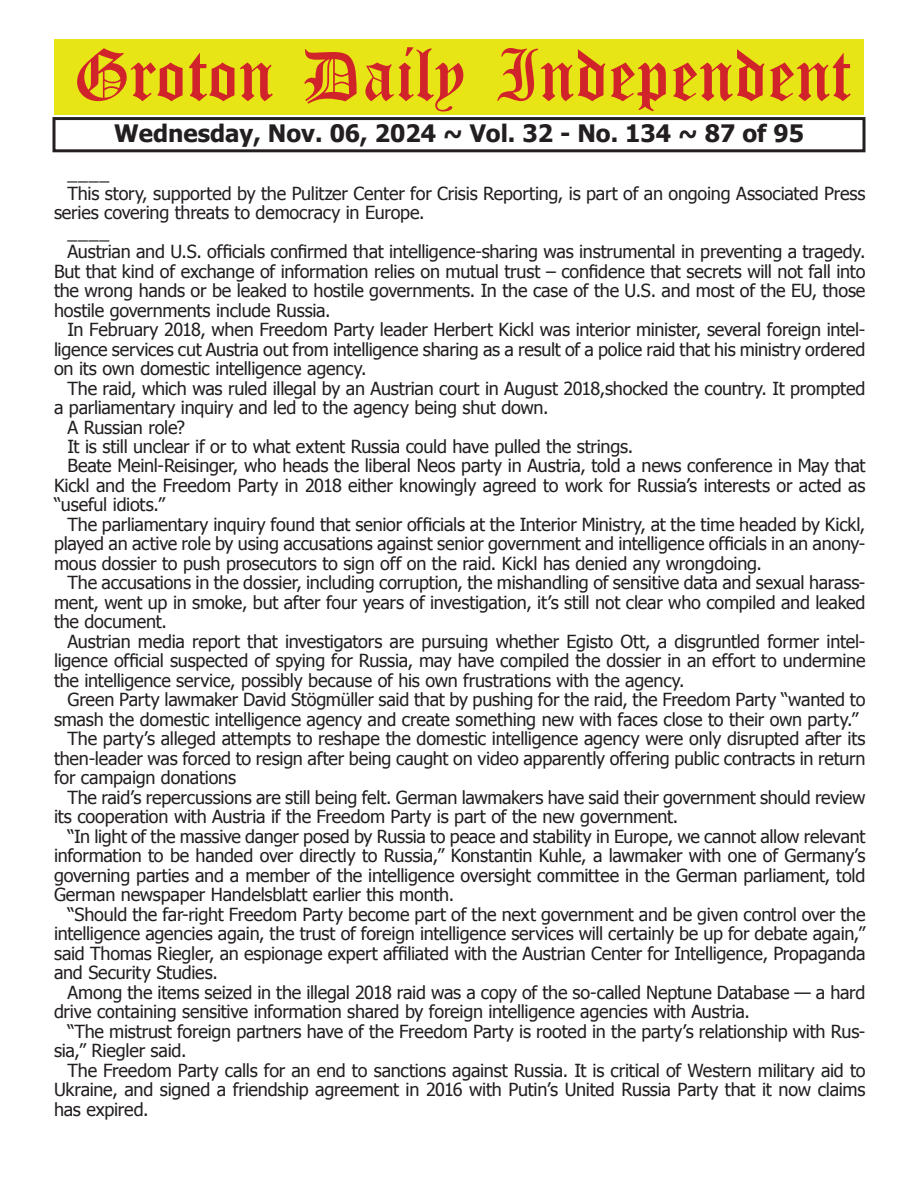
<style>
.page{position:relative;width:918px;height:1188px;background:#fff}
.page>*{position:absolute;margin:0;border:0;box-sizing:border-box;transform-origin:0 0}
.t1{font:54px "Old English Five";color:#d1232a}
.t2{font:700 24px "Tahoma";color:#231f20}
.t3{font:18px "Tahoma";letter-spacing:-.015em;color:#231f20}
</style>
<div class="page">
<div style="left:52px;top:117px;width:814px;height:35px;border:3px solid #231f20"></div>
<div style="left:54px;top:40px;width:810px;height:75px;background:#e7e515"></div>
<h1 class="t1" style="left:73px;top:50px;width:779px">Groton Daily Independent</h1>
<h2 class="t2" style="left:114px;top:116px;width:691px">Wednesday, Nov. 06, 2024 ~ Vol. 32 - No. 134 ~ 87 of 95</h2>
<p class="t3" style="left:68px;top:161px;width:43px">____</p>
<p class="t3" style="left:68px;top:181px;width:800px">This story, supported by the Pulitzer Center for Crisis Reporting, is part of an ongoing Associated Press</p>
<p class="t3" style="left:54px;top:200px;width:372px">series covering threats to democracy in Europe.</p>
<p class="t3" style="left:68px;top:220px;width:43px">____</p>
<p class="t3" style="left:68px;top:239px;width:799px">Austrian and U.S. officials confirmed that intelligence-sharing was instrumental in preventing a tragedy.</p>
<p class="t3" style="left:54px;top:259px;width:813px">But that kind of exchange of information relies on mutual trust – confidence that secrets will not fall into</p>
<p class="t3" style="left:54px;top:278px;width:813px">the wrong hands or be leaked to hostile governments. In the case of the U.S. and most of the EU, those</p>
<p class="t3" style="left:54px;top:298px;width:278px">hostile governments include Russia.</p>
<p class="t3" style="left:68px;top:317px;width:799px">In February 2018, when Freedom Party leader Herbert Kickl was interior minister, several foreign intel-</p>
<p class="t3" style="left:54px;top:337px;width:813px">ligence services cut Austria out from intelligence sharing as a result of a police raid that his ministry ordered</p>
<p class="t3" style="left:54px;top:356px;width:314px">on its own domestic intelligence agency.</p>
<p class="t3" style="left:68px;top:376px;width:800px">The raid, which was ruled illegal by an Austrian court in August 2018,shocked the country. It prompted</p>
<p class="t3" style="left:54px;top:395px;width:496px">a parliamentary inquiry and led to the agency being shut down.</p>
<p class="t3" style="left:68px;top:415px;width:119px">A Russian role?</p>
<p class="t3" style="left:68px;top:434px;width:567px">It is still unclear if or to what extent Russia could have pulled the strings.</p>
<p class="t3" style="left:68px;top:454px;width:799px">Beate Meinl-Reisinger, who heads the liberal Neos party in Austria, told a news conference in May that</p>
<p class="t3" style="left:54px;top:473px;width:813px">Kickl and the Freedom Party in 2018 either knowingly agreed to work for Russia’s interests or acted as</p>
<p class="t3" style="left:54px;top:493px;width:112px">“useful idiots.”</p>
<p class="t3" style="left:68px;top:512px;width:799px">The parliamentary inquiry found that senior officials at the Interior Ministry, at the time headed by Kickl,</p>
<p class="t3" style="left:54px;top:532px;width:813px">played an active role by using accusations against senior government and intelligence officials in an anony-</p>
<p class="t3" style="left:54px;top:551px;width:710px">mous dossier to push prosecutors to sign off on the raid. Kickl has denied any wrongdoing.</p>
<p class="t3" style="left:68px;top:571px;width:799px">The accusations in the dossier, including corruption, the mishandling of sensitive data and sexual harass-</p>
<p class="t3" style="left:54px;top:590px;width:813px">ment, went up in smoke, but after four years of investigation, it’s still not clear who compiled and leaked</p>
<p class="t3" style="left:54px;top:610px;width:115px">the document.</p>
<p class="t3" style="left:68px;top:629px;width:799px">Austrian media report that investigators are pursuing whether Egisto Ott, a disgruntled former intel-</p>
<p class="t3" style="left:54px;top:649px;width:813px">ligence official suspected of spying for Russia, may have compiled the dossier in an effort to undermine</p>
<p class="t3" style="left:54px;top:668px;width:632px">the intelligence service, possibly because of his own frustrations with the agency.</p>
<p class="t3" style="left:68px;top:688px;width:800px">Green Party lawmaker David Stögmüller said that by pushing for the raid, the Freedom Party “wanted to</p>
<p class="t3" style="left:54px;top:707px;width:806px">smash the domestic intelligence agency and create something new with faces close to their own party.”</p>
<p class="t3" style="left:68px;top:727px;width:800px">The party’s alleged attempts to reshape the domestic intelligence agency were only disrupted after its</p>
<p class="t3" style="left:54px;top:746px;width:813px">then-leader was forced to resign after being caught on video apparently offering public contracts in return</p>
<p class="t3" style="left:54px;top:766px;width:184px">for campaign donations</p>
<p class="t3" style="left:68px;top:785px;width:799px">The raid’s repercussions are still being felt. German lawmakers have said their government should review</p>
<p class="t3" style="left:54px;top:805px;width:626px">its cooperation with Austria if the Freedom Party is part of the new government.</p>
<p class="t3" style="left:68px;top:824px;width:800px">“In light of the massive danger posed by Russia to peace and stability in Europe, we cannot allow relevant</p>
<p class="t3" style="left:54px;top:844px;width:813px">information to be handed over directly to Russia,” Konstantin Kuhle, a lawmaker with one of Germany’s</p>
<p class="t3" style="left:54px;top:863px;width:813px">governing parties and a member of the intelligence oversight committee in the German parliament, told</p>
<p class="t3" style="left:54px;top:883px;width:402px">German newspaper Handelsblatt earlier this month.</p>
<p class="t3" style="left:68px;top:902px;width:800px">“Should the far-right Freedom Party become part of the next government and be given control over the</p>
<p class="t3" style="left:54px;top:922px;width:813px">intelligence agencies again, the trust of foreign intelligence services will certainly be up for debate again,”</p>
<p class="t3" style="left:54px;top:941px;width:813px">said Thomas Riegler, an espionage expert affiliated with the Austrian Center for Intelligence, Propaganda</p>
<p class="t3" style="left:54px;top:961px;width:165px">and Security Studies.</p>
<p class="t3" style="left:68px;top:980px;width:800px">Among the items seized in the illegal 2018 raid was a copy of the so-called Neptune Database — a hard</p>
<p class="t3" style="left:54px;top:1000px;width:697px">drive containing sensitive information shared by foreign intelligence agencies with Austria.</p>
<p class="t3" style="left:68px;top:1019px;width:799px">“The mistrust foreign partners have of the Freedom Party is rooted in the party’s relationship with Rus-</p>
<p class="t3" style="left:54px;top:1039px;width:134px">sia,” Riegler said.</p>
<p class="t3" style="left:68px;top:1058px;width:800px">The Freedom Party calls for an end to sanctions against Russia. It is critical of Western military aid to</p>
<p class="t3" style="left:54px;top:1078px;width:813px">Ukraine, and signed a friendship agreement in 2016 with Putin’s United Russia Party that it now claims</p>
<p class="t3" style="left:54px;top:1097px;width:96px">has expired.</p>
</div>
